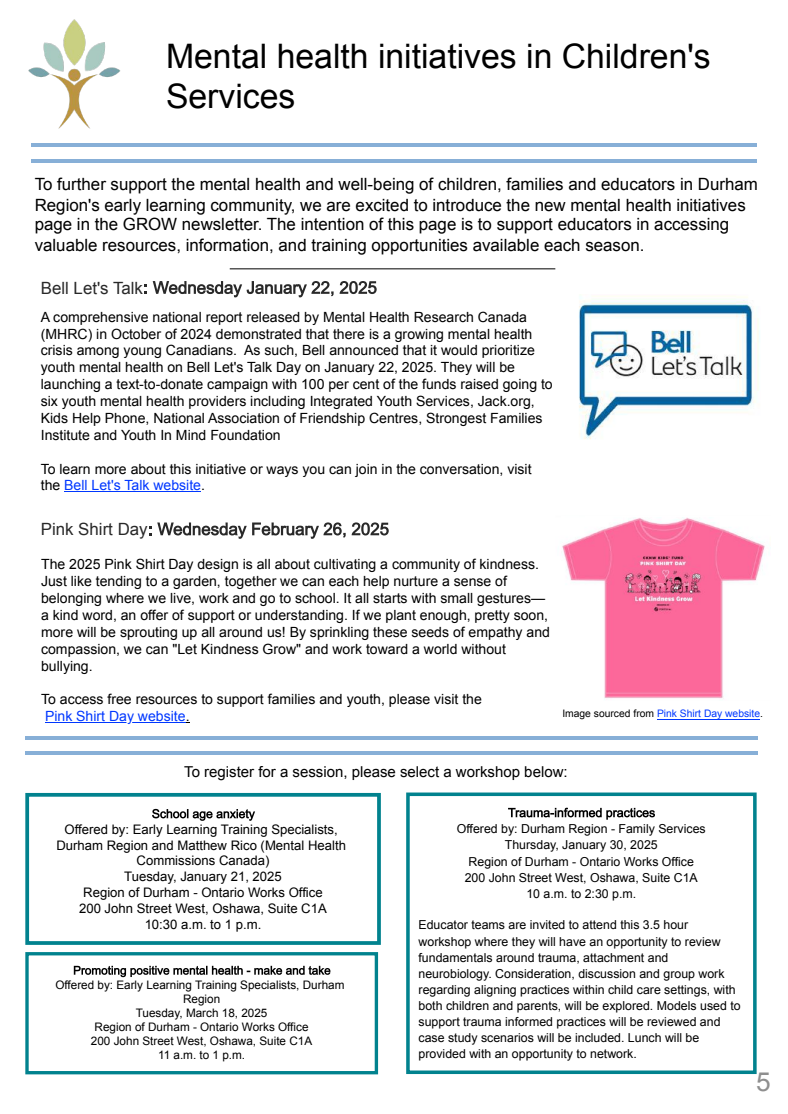
<style>
.page{position:relative;width:788px;height:1114px;background:#fff}
.page>*{position:absolute;margin:0;border:0;box-sizing:border-box;transform-origin:0 0}
.t1{font:33.75px/40.2px "Arial";color:#000}
.t2{font:26.25px "Arial";color:#8f8f8f}
.t3{font:16.88px/20.2px "Arial";color:#000}
.t4{font:15px "Arial";color:#000}
.t5{font:14px/16.9px "Arial";color:#000}
.t6{font:13.12px/15.8px "Arial";color:#000;text-align:center}
.t7{font:12.38px/16.1px "Arial";color:#000;text-align:center}
.t8{font:11.75px/14.1px "Arial";color:#000;text-align:center}
.t9{font:10.25px "Arial";color:#0037ff}
.s1{color:#0037ff}
.s2{color:#000}
.s3{font-style:inherit}
</style>
<div class="page">
<hr style="left:31px;top:143px;width:68px;height:4px;background:#87afd7">
<hr style="left:31px;top:159px;width:68px;height:3px;background:#87afd7">
<hr style="left:87px;top:143px;width:68px;height:4px;background:#87afd7">
<hr style="left:87px;top:159px;width:68px;height:3px;background:#87afd7">
<hr style="left:144px;top:143px;width:67px;height:4px;background:#87afd7">
<hr style="left:144px;top:159px;width:67px;height:3px;background:#87afd7">
<hr style="left:200px;top:143px;width:68px;height:4px;background:#87afd7">
<hr style="left:200px;top:159px;width:68px;height:3px;background:#87afd7">
<hr style="left:256px;top:143px;width:68px;height:4px;background:#87afd7">
<hr style="left:256px;top:159px;width:68px;height:3px;background:#87afd7">
<hr style="left:312px;top:143px;width:68px;height:4px;background:#87afd7">
<hr style="left:312px;top:159px;width:68px;height:3px;background:#87afd7">
<hr style="left:369px;top:143px;width:67px;height:4px;background:#87afd7">
<hr style="left:369px;top:159px;width:67px;height:3px;background:#87afd7">
<hr style="left:425px;top:143px;width:68px;height:4px;background:#87afd7">
<hr style="left:425px;top:159px;width:68px;height:3px;background:#87afd7">
<hr style="left:481px;top:143px;width:68px;height:4px;background:#87afd7">
<hr style="left:481px;top:159px;width:68px;height:3px;background:#87afd7">
<hr style="left:537px;top:143px;width:68px;height:4px;background:#87afd7">
<hr style="left:537px;top:159px;width:68px;height:3px;background:#87afd7">
<hr style="left:594px;top:143px;width:67px;height:4px;background:#87afd7">
<hr style="left:594px;top:159px;width:67px;height:3px;background:#87afd7">
<hr style="left:650px;top:143px;width:68px;height:4px;background:#87afd7">
<hr style="left:650px;top:159px;width:68px;height:3px;background:#87afd7">
<hr style="left:706px;top:143px;width:50px;height:4px;background:#87afd7">
<hr style="left:706px;top:159px;width:50px;height:3px;background:#87afd7">
<img style="left:28px;top:19px;width:93px;height:110px">
<hr style="left:25px;top:736px;width:68px;height:3px;background:#87afd7">
<hr style="left:25px;top:751px;width:68px;height:4px;background:#87afd7">
<hr style="left:81px;top:736px;width:68px;height:3px;background:#87afd7">
<hr style="left:81px;top:751px;width:68px;height:4px;background:#87afd7">
<hr style="left:138px;top:736px;width:67px;height:3px;background:#87afd7">
<hr style="left:138px;top:751px;width:67px;height:4px;background:#87afd7">
<hr style="left:194px;top:736px;width:68px;height:3px;background:#87afd7">
<hr style="left:194px;top:751px;width:68px;height:4px;background:#87afd7">
<hr style="left:250px;top:736px;width:68px;height:3px;background:#87afd7">
<hr style="left:250px;top:751px;width:68px;height:4px;background:#87afd7">
<hr style="left:307px;top:736px;width:67px;height:3px;background:#87afd7">
<hr style="left:307px;top:751px;width:67px;height:4px;background:#87afd7">
<hr style="left:363px;top:736px;width:67px;height:3px;background:#87afd7">
<hr style="left:363px;top:751px;width:67px;height:4px;background:#87afd7">
<hr style="left:419px;top:736px;width:68px;height:3px;background:#87afd7">
<hr style="left:419px;top:751px;width:68px;height:4px;background:#87afd7">
<hr style="left:475px;top:736px;width:68px;height:3px;background:#87afd7">
<hr style="left:475px;top:751px;width:68px;height:4px;background:#87afd7">
<hr style="left:532px;top:736px;width:67px;height:3px;background:#87afd7">
<hr style="left:532px;top:751px;width:67px;height:4px;background:#87afd7">
<hr style="left:588px;top:736px;width:68px;height:3px;background:#87afd7">
<hr style="left:588px;top:751px;width:68px;height:4px;background:#87afd7">
<hr style="left:644px;top:736px;width:68px;height:3px;background:#87afd7">
<hr style="left:644px;top:751px;width:68px;height:4px;background:#87afd7">
<hr style="left:701px;top:736px;width:56px;height:3px;background:#87afd7">
<hr style="left:701px;top:751px;width:56px;height:4px;background:#87afd7">
<div style="left:25px;top:793px;width:356px;height:152px;border:4px solid #01828e"></div>
<svg style="left:152px;top:809px;width:103px;height:12px"></svg>
<div style="left:25px;top:952px;width:353px;height:122px;border:3px solid #01828e"></div>
<svg style="left:74px;top:965px;width:256px;height:12px"></svg>
<div style="left:406px;top:792px;width:350px;height:282px;border:4px solid #01828e"></div>
<svg style="left:508px;top:807px;width:147px;height:12px"></svg>
<svg style="left:145px;top:284px;width:2px;height:10px"></svg>
<svg style="left:153px;top:281px;width:180px;height:16px"></svg>
<svg style="left:339px;top:281px;width:37px;height:13px"></svg>
<hr style="left:64px;top:491px;width:137px;height:1px;background:#0037ff">
<img style="left:579px;top:296px;width:181px;height:144px">
<svg style="left:149px;top:522px;width:196px;height:17px"></svg>
<svg style="left:351px;top:522px;width:38px;height:13px"></svg>
<hr style="left:45px;top:722px;width:141px;height:1px;background:#0037ff">
<img style="left:562px;top:517px;width:203px;height:183px">
<hr style="left:230px;top:268px;width:324px;height:1px;background:#000">
<hr style="left:657px;top:718px;width:103px;height:1px;background:#0037ff">
<h1 class="t1" style="left:166px;top:36px;width:546px">Mental health initiatives in Children's<br>Services</h1>
<p class="t3" style="left:35px;top:174px;width:724px">To further support the mental health and well-being of children, families and educators in Durham Region's early learning community, we are excited to introduce the new mental health initiatives page in the GROW newsletter. The intention of this page is to support educators in accessing valuable resources, information, and training opportunities available each season.</p>
<p class="t5" style="left:41px;top:308px;width:513px">A comprehensive national report released by Mental Health Research Canada (MHRC) in October of 2024 demonstrated that there is a growing mental health crisis among young Canadians. As such, Bell announced that it would prioritize youth mental health on Bell Let's Talk Day on January 22, 2025. They will be launching a text-to-donate campaign with 100 per cent of the funds raised going to six youth mental health providers including Integrated Youth Services, Jack.org, Kids Help Phone, National Association of Friendship Centres, Strongest Families Institute and Youth In Mind Foundation</p>
<p class="t5" style="left:41px;top:460px;width:492px">To learn more about this initiative or ways you can join in the conversation, visit the <span class="s1">Bell Let's Talk website</span>.</p>
<p class="t5" style="left:41px;top:556px;width:510px">The 2025 Pink Shirt Day design is all about cultivating a community of kindness.<br>Just like tending to a garden, together we can each help nurture a sense of belonging where we live, work and go to school. It all starts with small gestures— a kind word, an offer of support or understanding. If we plant enough, pretty soon, more will be sprouting up all around us! By sprinkling these seeds of empathy and compassion, we can "Let Kindness Grow" and work toward a world without bullying.</p>
<p class="t5" style="left:41px;top:691px;width:442px">To access free resources to support families and youth, please visit the<br><span class="s1">Pink Shirt Day website</span>.</p>
<p class="t9" style="left:562px;top:708px;width:202px"><span class="s2">Image sourced from</span> Pink Shirt <span class="s3">D</span>ay website<span class="s2">.</span></p>
<p class="t4" style="left:184px;top:764px;width:385px">To register for a session, please select a workshop below:</p>
<p class="t6" style="left:56px;top:821px;width:291px">Offered by: Early Learning Training Specialists, Durham Region and Matthew Rico (Mental Health Commissions Canada)<br>Tuesday, January 21, 2025<br>Region of Durham - Ontario Works Office<br>200 John Street West, Oshawa, Suite C1A<br>10:30 a.m. to 1 p.m.</p>
<p class="t8" style="left:55px;top:977px;width:290px">Offered by: Early Learning Training Specialists, Durham<br>Region<br>Tuesday, March 18, 2025<br>Region of Durham - Ontario Works Office<br>200 John Street West, Oshawa, Suite C1A<br>11 a.m. to 1 p.m.</p>
<p class="t7" style="left:457px;top:820px;width:250px">Offered by: Durham Region - Family Services Thursday, January 30, 2025<br>Region of Durham - Ontario Works Office 200 John Street West, Oshawa, Suite C1A 10 a.m. to 2:30 p.m.</p>
<p class="t7" style="left:418px;top:917px;width:323px;text-align:left">Educator teams are invited to attend this 3.5 hour workshop where they will have an opportunity to review fundamentals around trauma, attachment and neurobiology. Consideration, discussion and group work regarding aligning practices within child care settings, with both children and parents, will be explored. Models used to support trauma informed practices will be reviewed and case study scenarios will be included. Lunch will be provided with an opportunity to network.</p>
<h2 class="t2" style="left:756px;top:1067px;width:16px">5</h2>
</div>
